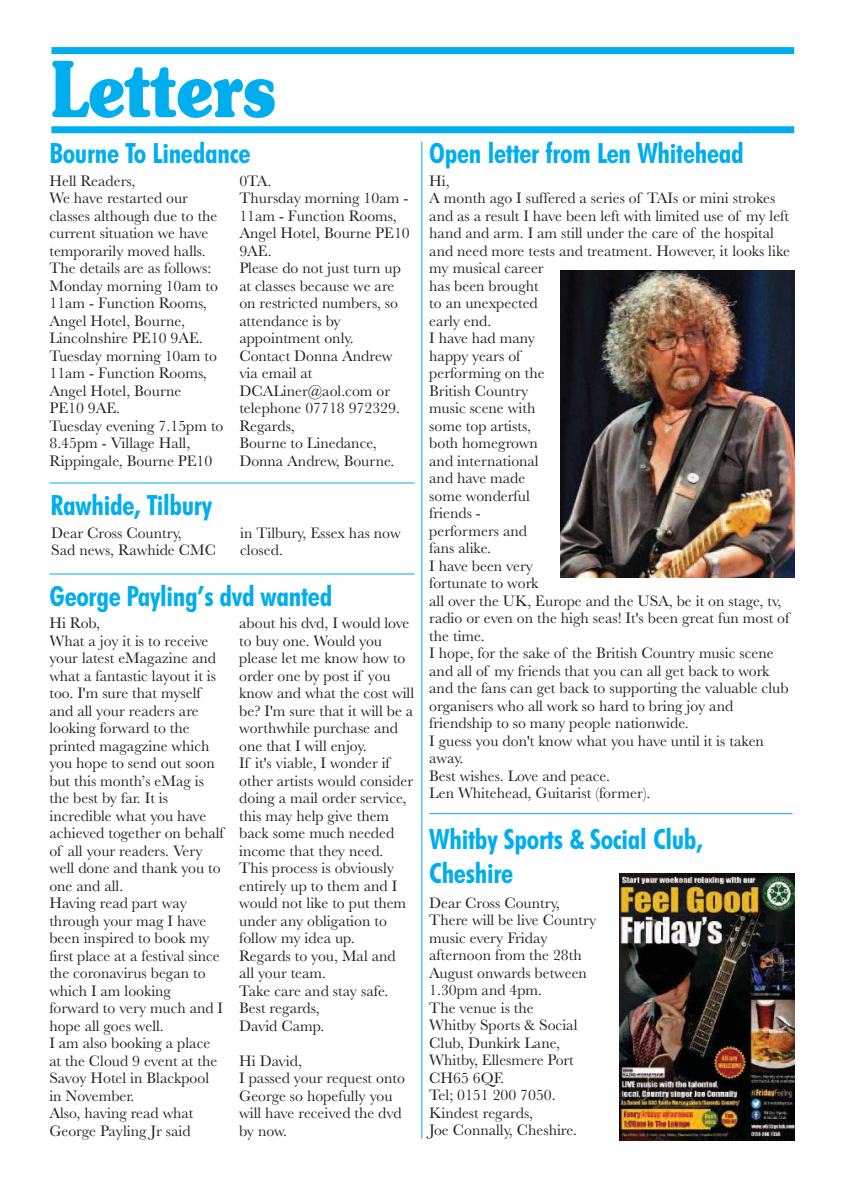
<style>
.page{position:relative;width:844px;height:1186px;background:#fff}
.page>*{position:absolute;margin:0;border:0;box-sizing:border-box;transform-origin:0 0}
.t1{font:700 77px "Souvenir";color:#00aeef;scale:.8 1}
.t2{font:700 condensed 28px/33.2px "Futura BT";letter-spacing:-.01em;color:#00aeef}
.t3{font:15.75px/17.5px "Baskerville";color:#231f20}
</style>
<div class="page">
<div style="left:51px;top:47px;width:742px;height:7px;background:#00aeef"></div>
<div style="left:51px;top:126px;width:742px;height:7px;background:#00aeef"></div>
<hr style="left:421px;top:141px;width:1px;height:997px;background:#00aeef">
<hr style="left:429px;top:813px;width:363px;height:1px;background:#00aeef">
<img style="left:619px;top:873px;width:174px;height:267px">
<hr style="left:49px;top:482px;width:365px;height:1px;background:#00aeef">
<hr style="left:49px;top:573px;width:365px;height:1px;background:#00aeef">
<img style="left:560px;top:270px;width:233px;height:308px">
<h1 class="t1" style="left:51px;top:59px;width:283px">Letters</h1>
<h2 class="t2" style="left:49px;top:138px;width:202px">Bourne To Linedance</h2>
<p class="t3" style="left:49px;top:173px;width:175px">Hell Readers,<br>We have restarted our classes although due to the current situation we have temporarily moved halls.<br>The details are as follows:<br>Monday morning 10am to<br>11am - Function Rooms,<br>Angel Hotel, Bourne,<br>Lincolnshire PE10 9AE.<br>Tuesday morning 10am to<br>11am - Function Rooms,<br>Angel Hotel, Bourne<br>PE10 9AE.<br>Tuesday evening 7.15pm to<br>8.45pm - Village Hall,<br>Rippingale, Bourne PE10</p>
<p class="t3" style="left:239px;top:173px;width:172px">0TA.<br>Thursday morning 10am -<br>11am - Function Rooms,<br>Angel Hotel, Bourne PE10<br>9AE.<br>Please do not just turn up at classes because we are on restricted numbers, so attendance is by appointment only.<br>Contact Donna Andrew via email at<br>DCALiner@aol.com or telephone 07718 972329.<br>Regards,<br>Bourne to Linedance,<br>Donna Andrew, Bourne.</p>
<h2 class="t2" style="left:51px;top:490px;width:163px">Rawhide, Tilbury</h2>
<p class="t3" style="left:51px;top:525px;width:166px">Dear Cross Country,<br>Sad news, Rawhide CMC</p>
<p class="t3" style="left:240px;top:525px;width:162px">in Tilbury, Essex has now closed.</p>
<h2 class="t2" style="left:49px;top:582px;width:284px">George Payling’s dvd wanted</h2>
<p class="t3" style="left:49px;top:616px;width:176px">Hi Rob,<br>What a joy it is to receive your latest eMagazine and what a fantastic layout it is too. I'm sure that myself and all your readers are looking forward to the printed magagzine which you hope to send out soon but this month’s eMag is the best by far. It is incredible what you have achieved together on behalf of all your readers. Very well done and thank you to one and all.<br>Having read part way through your mag I have been inspired to book my first place at a festival since the coronavirus began to which I am looking forward to very much and I hope all goes well.<br>I am also booking a place at the Cloud 9 event at the<br>Savoy Hotel in Blackpool in November.<br>Also, having read what<br>George Payling Jr said</p>
<p class="t3" style="left:239px;top:616px;width:176px">about his dvd, I would love to buy one. Would you please let me know how to order one by post if you know and what the cost will be? I'm sure that it will be a worthwhile purchase and one that I will enjoy.<br>If it's viable, I wonder if other artists would consider doing a mail order service, this may help give them back some much needed income that they need.<br>This process is obviously entirely up to them and I would not like to put them under any obligation to follow my idea up.<br>Regards to you, Mal and all your team.<br>Take care and stay safe.<br>Best regards,<br>David Camp.</p>
<p class="t3" style="left:239px;top:1054px;width:167px">Hi David,<br>I passed your request onto<br>George so hopefully you will have received the dvd by now.</p>
<h2 class="t2" style="left:429px;top:138px;width:316px">Open letter from Len Whitehead</h2>
<p class="t3" style="left:429px;top:173px;width:362px">Hi,<br>A month ago I suffered a series of TAIs or mini strokes and as a result I have been left with limited use of my left hand and arm. I am still under the care of the hospital and need more tests and treatment. However, it looks like my musical career<br>has been brought<br>to an unexpected<br>early end.<br>I have had many<br>happy years of<br>performing on the<br>British Country<br>music scene with<br>some top artists,<br>both homegrown<br>and international<br>and have made<br>some wonderful<br>friends -<br>performers and<br>fans alike.<br>I have been very<br>fortunate to work<br>all over the UK, Europe and the USA, be it on stage, tv, radio or even on the high seas! It's been great fun most of the time.<br>I hope, for the sake of the British Country music scene and all of my friends that you can all get back to work and the fans can get back to supporting the valuable club organisers who all work so hard to bring joy and friendship to so many people nationwide.<br>I guess you don't know what you have until it is taken away.<br>Best wishes. Love and peace.<br>Len Whitehead, Guitarist (former).</p>
<h2 class="t2" style="left:429px;top:825px;width:275px">Whitby Sports &amp; Social Club,<br>Cheshire</h2>
<p class="t3" style="left:429px;top:896px;width:168px">Dear Cross Country,<br>There will be live Country music every Friday afternoon from the 28th<br>August onwards between<br>1.30pm and 4pm.<br>The venue is the<br>Whitby Sports &amp; Social<br>Club, Dunkirk Lane,<br>Whitby, Ellesmere Port<br>CH65 6QF.<br>Tel; 0151 200 7050.<br>Kindest regards,<br>Joe Connally, Cheshire.</p>
</div>
